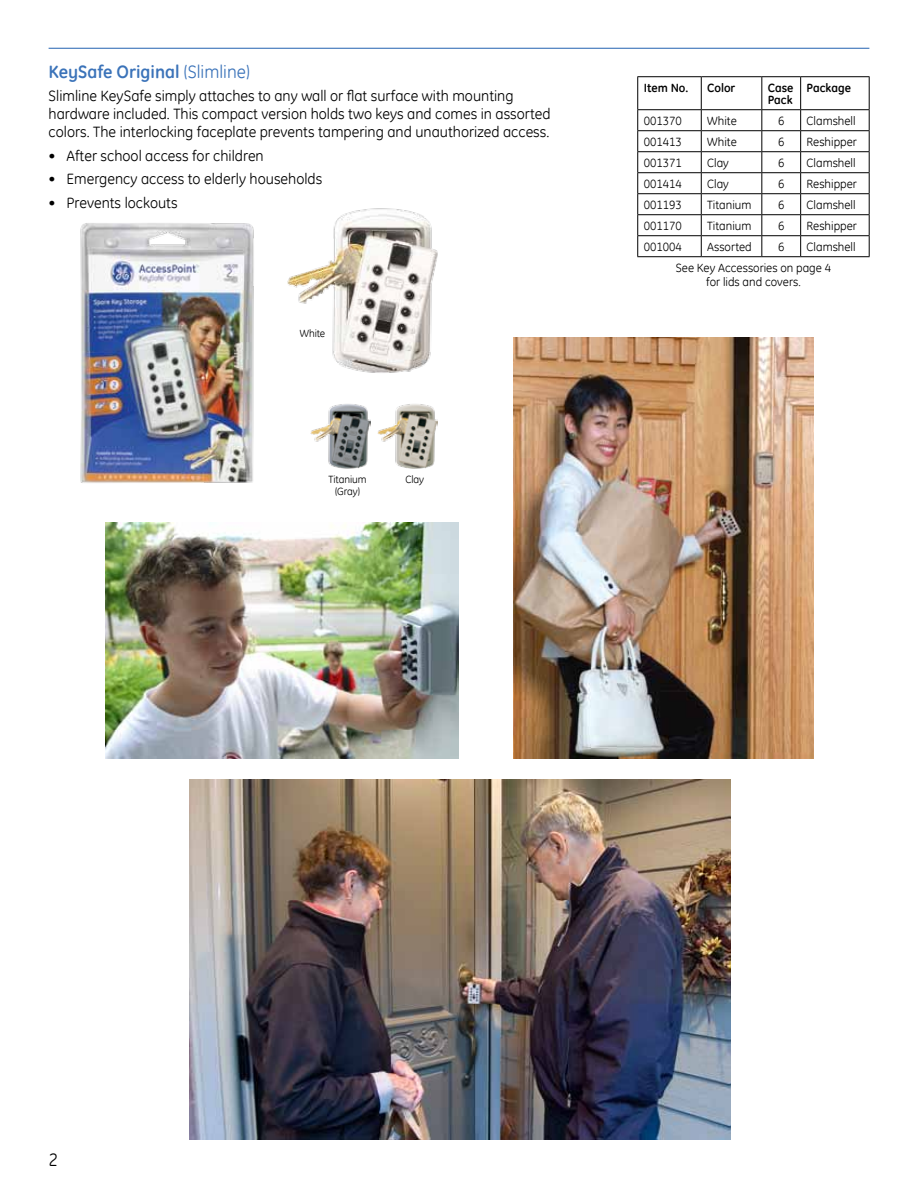
<style>
.page{position:relative;width:918px;height:1188px;background:#fff}
.page>*{position:absolute;margin:0;border:0;box-sizing:border-box;transform-origin:0 0}
.t1{font:700 18px "GE Inspira";color:#3b73b9}
.t2{font:18px "GE Inspira";color:#000}
.t3{font:15px/18px "GE Inspira";color:#000}
.t4{font:12px/21px "GE Inspira";color:#000}
.t5{font:700 12px/12px "GE Inspira";color:#000}
.t6{font:10.5px/11.4px "GE Inspira";letter-spacing:-.01em;color:#000;text-align:center}
.s1{font-weight:400}
</style>
<div class="page">
<hr style="left:49px;top:48px;width:820px;height:1px;background:#3b73b9">
<img style="left:377px;top:404px;width:60px;height:65px">
<img style="left:310px;top:404px;width:60px;height:65px">
<img style="left:287px;top:208px;width:151px;height:165px">
<hr style="left:637px;top:76px;width:64px;height:1px;background:#000">
<hr style="left:637px;top:77px;width:1px;height:32px;background:#000">
<hr style="left:701px;top:76px;width:61px;height:1px;background:#000">
<hr style="left:701px;top:77px;width:1px;height:32px;background:#000">
<hr style="left:762px;top:76px;width:39px;height:1px;background:#000">
<hr style="left:761px;top:77px;width:1px;height:32px;background:#000">
<hr style="left:801px;top:76px;width:69px;height:1px;background:#000">
<hr style="left:800px;top:77px;width:1px;height:32px;background:#000">
<hr style="left:869px;top:77px;width:1px;height:32px;background:#000">
<hr style="left:637px;top:109px;width:64px;height:1px;background:#000">
<hr style="left:701px;top:109px;width:61px;height:1px;background:#000">
<hr style="left:762px;top:109px;width:39px;height:1px;background:#000">
<hr style="left:801px;top:109px;width:69px;height:1px;background:#000">
<hr style="left:637px;top:130px;width:64px;height:1px;background:#000">
<hr style="left:701px;top:130px;width:61px;height:1px;background:#000">
<hr style="left:762px;top:130px;width:39px;height:1px;background:#000">
<hr style="left:801px;top:130px;width:69px;height:1px;background:#000">
<hr style="left:637px;top:151px;width:64px;height:1px;background:#000">
<hr style="left:701px;top:151px;width:61px;height:1px;background:#000">
<hr style="left:762px;top:151px;width:39px;height:1px;background:#000">
<hr style="left:801px;top:151px;width:69px;height:1px;background:#000">
<hr style="left:637px;top:172px;width:64px;height:1px;background:#000">
<hr style="left:701px;top:172px;width:61px;height:1px;background:#000">
<hr style="left:762px;top:172px;width:39px;height:1px;background:#000">
<hr style="left:801px;top:172px;width:69px;height:1px;background:#000">
<hr style="left:637px;top:193px;width:64px;height:1px;background:#000">
<hr style="left:701px;top:193px;width:61px;height:1px;background:#000">
<hr style="left:762px;top:193px;width:39px;height:1px;background:#000">
<hr style="left:801px;top:193px;width:69px;height:1px;background:#000">
<hr style="left:637px;top:214px;width:64px;height:1px;background:#000">
<hr style="left:701px;top:214px;width:61px;height:1px;background:#000">
<hr style="left:762px;top:214px;width:39px;height:1px;background:#000">
<hr style="left:801px;top:214px;width:69px;height:1px;background:#000">
<hr style="left:637px;top:235px;width:64px;height:1px;background:#000">
<svg style="left:637px;top:110px;width:1px;height:146px"></svg>
<hr style="left:701px;top:235px;width:61px;height:1px;background:#000">
<svg style="left:701px;top:110px;width:1px;height:146px"></svg>
<hr style="left:762px;top:235px;width:39px;height:1px;background:#000">
<svg style="left:761px;top:110px;width:1px;height:146px"></svg>
<hr style="left:801px;top:235px;width:69px;height:1px;background:#000">
<svg style="left:800px;top:110px;width:1px;height:146px"></svg>
<svg style="left:869px;top:110px;width:1px;height:146px"></svg>
<hr style="left:637px;top:256px;width:64px;height:1px;background:#000">
<hr style="left:701px;top:256px;width:61px;height:1px;background:#000">
<hr style="left:762px;top:256px;width:39px;height:1px;background:#000">
<hr style="left:801px;top:256px;width:69px;height:1px;background:#000">
<img style="left:80px;top:223px;width:174px;height:260px">
<img style="left:189px;top:779px;width:541px;height:360px">
<img style="left:513px;top:338px;width:300px;height:420px">
<img style="left:105px;top:522px;width:354px;height:236px">
<p class="t1" style="left:49px;top:60px;width:203px">KeySafe Original <span class="s1">(Slimline)</span></p>
<p class="t3" style="left:49px;top:87px;width:504px">Slimline KeySafe simply attaches to any wall or flat surface with mounting hardware included. This compact version holds two keys and comes in assorted colors. The interlocking faceplate prevents tampering and unauthorized access.</p>
<p class="t3" style="left:49px;top:146px;width:217px">• After school access for children</p>
<p class="t3" style="left:49px;top:170px;width:275px">• Emergency access to elderly households</p>
<p class="t3" style="left:49px;top:193px;width:131px">• Prevents lockouts</p>
<p class="t6" style="left:300px;top:328px;width:27px">White</p>
<p class="t6" style="left:329px;top:474px;width:39px">Titanium (Gray)</p>
<p class="t6" style="left:405px;top:474px;width:20px">Clay</p>
<p class="t5" style="left:644px;top:81px;width:46px">Item No.</p>
<p class="t5" style="left:707px;top:81px;width:30px">Color</p>
<p class="t5" style="left:768px;top:81px;width:27px">Case<br>Pack</p>
<p class="t5" style="left:807px;top:81px;width:46px">Package</p>
<p class="t4" style="left:644px;top:110px;width:40px">001370</p>
<p class="t4" style="left:707px;top:110px;width:31px">White</p>
<p class="t4" style="left:778px;top:110px;width:8px">6</p>
<p class="t4" style="left:807px;top:110px;width:50px">Clamshell</p>
<p class="t4" style="left:644px;top:131px;width:40px">001413</p>
<p class="t4" style="left:707px;top:131px;width:31px">White</p>
<p class="t4" style="left:778px;top:131px;width:8px">6</p>
<p class="t4" style="left:807px;top:131px;width:52px">Reshipper</p>
<p class="t4" style="left:644px;top:152px;width:40px">001371</p>
<p class="t4" style="left:707px;top:152px;width:23px">Clay</p>
<p class="t4" style="left:778px;top:152px;width:8px">6</p>
<p class="t4" style="left:807px;top:152px;width:50px">Clamshell</p>
<p class="t4" style="left:644px;top:173px;width:40px">001414</p>
<p class="t4" style="left:707px;top:173px;width:23px">Clay</p>
<p class="t4" style="left:778px;top:173px;width:8px">6</p>
<p class="t4" style="left:807px;top:173px;width:52px">Reshipper</p>
<p class="t4" style="left:644px;top:194px;width:40px">001193</p>
<p class="t4" style="left:707px;top:194px;width:46px">Titanium</p>
<p class="t4" style="left:778px;top:194px;width:8px">6</p>
<p class="t4" style="left:807px;top:194px;width:50px">Clamshell</p>
<p class="t4" style="left:644px;top:215px;width:40px">001170</p>
<p class="t4" style="left:707px;top:215px;width:46px">Titanium</p>
<p class="t4" style="left:778px;top:215px;width:8px">6</p>
<p class="t4" style="left:807px;top:215px;width:52px">Reshipper</p>
<p class="t4" style="left:644px;top:236px;width:40px">001004</p>
<p class="t4" style="left:707px;top:236px;width:46px">Assorted</p>
<p class="t4" style="left:778px;top:236px;width:8px">6</p>
<p class="t4" style="left:676px;top:236px;width:181px;text-indent:131px">Clamshell<br>See Key Accessories on page 4</p>
<p class="t4" style="left:706px;top:271px;width:96px">for lids and covers.</p>
<p class="t2" style="left:49px;top:1149px;width:11px">2</p>
</div>
